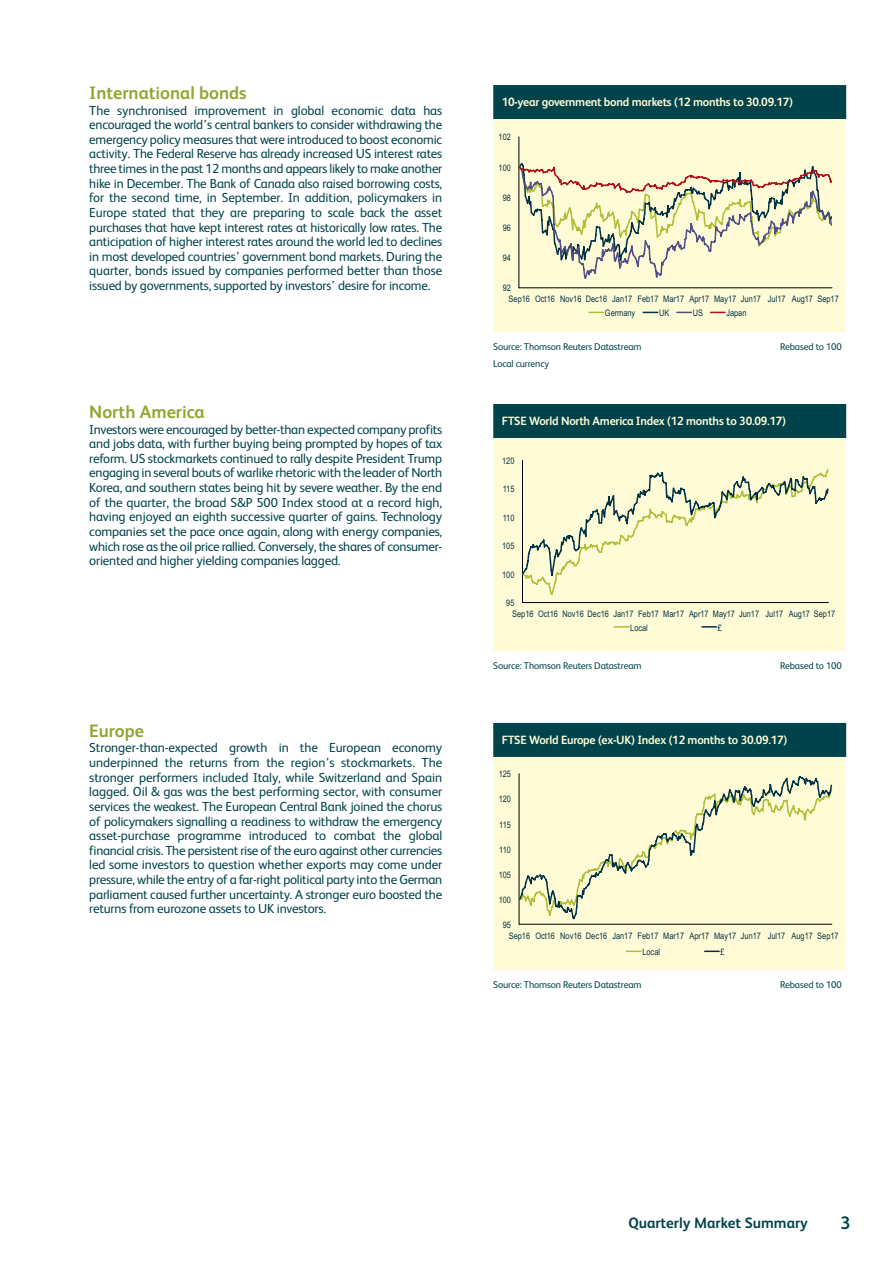
<style>
.page{position:relative;width:893px;height:1263px;background:#fff}
.page>*{position:absolute;margin:0;border:0;box-sizing:border-box;transform-origin:0 0}
.t1{font:700 18px "FS Albert";color:#94a531}
.t2{font:700 18px "FS Albert";color:#00434b}
.t3{font:700 15px "FS Albert";color:#00434b}
.t4{font:13.2px/14.7px "FS Albert";letter-spacing:-.015em;color:#00434b;text-align:justify}
.t5{font:700 12px "FS Albert";letter-spacing:-.02em;color:#fffbd6}
.t6{font:9.75px "FS Albert";letter-spacing:-.015em;color:#00434b}
.t7{font:9px/13.8px "Arial Narrow";color:#003246}
</style>
<div class="page">
<div style="left:493px;top:85px;width:353px;height:34px;background:#00434b"></div>
<div style="left:493px;top:119px;width:353px;height:213px;background:#fffbd6"></div>
<hr style="left:518px;top:137px;width:1px;height:151px;background:#000001">
<hr style="left:519px;top:287px;width:313px;height:1px;background:#000001">
<svg style="left:518px;top:161px;width:314px;height:119px"></svg>
<svg style="left:589px;top:312px;width:14px;height:1px"></svg>
<svg style="left:643px;top:312px;width:15px;height:1px"></svg>
<svg style="left:677px;top:312px;width:14px;height:1px"></svg>
<svg style="left:710px;top:312px;width:15px;height:1px"></svg>
<div style="left:493px;top:404px;width:353px;height:34px;background:#00434b"></div>
<div style="left:493px;top:438px;width:353px;height:213px;background:#fffbd6"></div>
<hr style="left:522px;top:460px;width:1px;height:142px;background:#000001">
<hr style="left:522px;top:602px;width:306px;height:1px;background:#000001">
<svg style="left:522px;top:469px;width:307px;height:126px"></svg>
<svg style="left:614px;top:626px;width:15px;height:2px"></svg>
<svg style="left:702px;top:626px;width:14px;height:2px"></svg>
<div style="left:493px;top:723px;width:353px;height:34px;background:#00434b"></div>
<div style="left:493px;top:757px;width:353px;height:213px;background:#fffbd6"></div>
<hr style="left:519px;top:774px;width:1px;height:150px;background:#000001">
<hr style="left:519px;top:924px;width:313px;height:1px;background:#000001">
<svg style="left:518px;top:775px;width:315px;height:145px"></svg>
<svg style="left:627px;top:950px;width:14px;height:2px"></svg>
<svg style="left:705px;top:950px;width:14px;height:2px"></svg>
<h1 class="t1" style="left:89px;top:86px;width:159px">International bonds</h1>
<p class="t4" style="left:89px;top:104px;width:354px">The synchronised improvement in global economic data has encouraged the world’s central bankers to consider withdrawing the emergency policy measures that were introduced to boost economic activity. The Federal Reserve has already increased US interest rates three times in the past 12 months and appears likely to make another hike in December. The Bank of Canada also raised borrowing costs, for the second time, in September. In addition, policymakers in Europe stated that they are preparing to scale back the asset purchases that have kept interest rates at historically low rates. The anticipation of higher interest rates around the world led to declines in most developed countries’ government bond markets. During the quarter, bonds issued by companies performed better than those issued by governments, supported by investors’ desire for income.</p>
<h1 class="t1" style="left:89px;top:405px;width:117px">North America</h1>
<p class="t4" style="left:89px;top:423px;width:354px">Investors were encouraged by better-than expected company profits and jobs data, with further buying being prompted by hopes of tax reform. US stockmarkets continued to rally despite President Trump engaging in several bouts of warlike rhetoric with the leader of North Korea, and southern states being hit by severe weather. By the end of the quarter, the broad S&amp;P 500 Index stood at a record high, having enjoyed an eighth successive quarter of gains. Technology companies set the pace once again, along with energy companies, which rose as the oil price rallied. Conversely, the shares of consumer&shy;oriented and higher yielding companies lagged.</p>
<h1 class="t1" style="left:89px;top:724px;width:56px">Europe</h1>
<p class="t4" style="left:89px;top:742px;width:354px">Stronger-than-expected growth in the European economy underpinned the returns from the region’s stockmarkets. The stronger performers included Italy, while Switzerland and Spain lagged. Oil &amp; gas was the best performing sector, with consumer services the weakest. The European Central Bank joined the chorus of policymakers signalling a readiness to withdraw the emergency asset-purchase programme introduced to combat the global financial crisis. The persistent rise of the euro against other currencies led some investors to question whether exports may come under pressure, while the entry of a far-right political party into the German parliament caused further uncertainty. A stronger euro boosted the returns from eurozone assets to UK investors.</p>
<p class="t5" style="left:502px;top:98px;width:293px">10-year government bond markets (12 months to 30.09.17)</p>
<p class="t7" style="left:499px;top:130px;width:14px">102</p>
<p class="t7" style="left:499px;top:161px;width:14px">100</p>
<p class="t7" style="left:503px;top:191px;width:10px">98</p>
<p class="t7" style="left:503px;top:221px;width:10px">96</p>
<p class="t7" style="left:503px;top:251px;width:10px">94</p>
<p class="t7" style="left:503px;top:281px;width:10px">92</p>
<p class="t7" style="left:605px;top:292px;width:235px;text-indent:-96px">Sep16 Oct16 Nov16 Dec16 Jan17 Feb17 Mar17 Apr17 May17 Jun17 Jul17 Aug17 Sep17<br>Germany</p>
<p class="t7" style="left:659px;top:306px;width:12px">UK</p>
<p class="t7" style="left:693px;top:306px;width:12px">US</p>
<p class="t7" style="left:726px;top:306px;width:22px">Japan</p>
<p class="t6" style="left:493px;top:344px;width:150px">Source: Thomson Reuters Datastream</p>
<p class="t6" style="left:780px;top:344px;width:63px">Rebased to 100</p>
<p class="t6" style="left:493px;top:360px;width:57px">Local currency</p>
<p class="t5" style="left:502px;top:417px;width:286px">FTSE World North America Index (12 months to 30.09.17)</p>
<p class="t7" style="left:502px;top:454px;width:14px">120</p>
<p class="t7" style="left:503px;top:482px;width:13px">115</p>
<p class="t7" style="left:503px;top:511px;width:13px">110</p>
<p class="t7" style="left:502px;top:539px;width:14px">105</p>
<p class="t7" style="left:502px;top:568px;width:14px">100</p>
<p class="t7" style="left:506px;top:596px;width:10px">95</p>
<p class="t7" style="left:630px;top:607px;width:206px;text-indent:-118px">Sep16 Oct16 Nov16 Dec16 Jan17 Feb17 Mar17 Apr17 May17 Jun17 Jul17 Aug17 Sep17<br>Local</p>
<p class="t7" style="left:718px;top:621px;width:6px">£</p>
<p class="t6" style="left:493px;top:662px;width:150px">Source: Thomson Reuters Datastream</p>
<p class="t6" style="left:780px;top:662px;width:63px">Rebased to 100</p>
<p class="t5" style="left:502px;top:736px;width:287px">FTSE World Europe (ex-UK) Index (12 months to 30.09.17)</p>
<p class="t7" style="left:499px;top:767px;width:14px">125</p>
<p class="t7" style="left:499px;top:792px;width:14px">120</p>
<p class="t7" style="left:499px;top:817px;width:13px">115</p>
<p class="t7" style="left:499px;top:842px;width:13px">110</p>
<p class="t7" style="left:499px;top:867px;width:14px">105</p>
<p class="t7" style="left:499px;top:893px;width:14px">100</p>
<p class="t7" style="left:503px;top:918px;width:10px">95</p>
<p class="t7" style="left:642px;top:927px;width:198px;line-height:16.4px;text-indent:-134px">Sep16 Oct16 Nov16 Dec16 Jan17 Feb17 Mar17 Apr17 May17 Jun17 Jul17 Aug17 Sep17<br>Local</p>
<p class="t7" style="left:720px;top:945px;width:6px">£</p>
<p class="t6" style="left:493px;top:981px;width:150px">Source: Thomson Reuters Datastream</p>
<p class="t6" style="left:780px;top:981px;width:63px">Rebased to 100</p>
<p class="t3" style="left:628px;top:1218px;width:181px">Quarterly Market Summary</p>
<h1 class="t2" style="left:840px;top:1216px;width:12px">3</h1>
</div>
